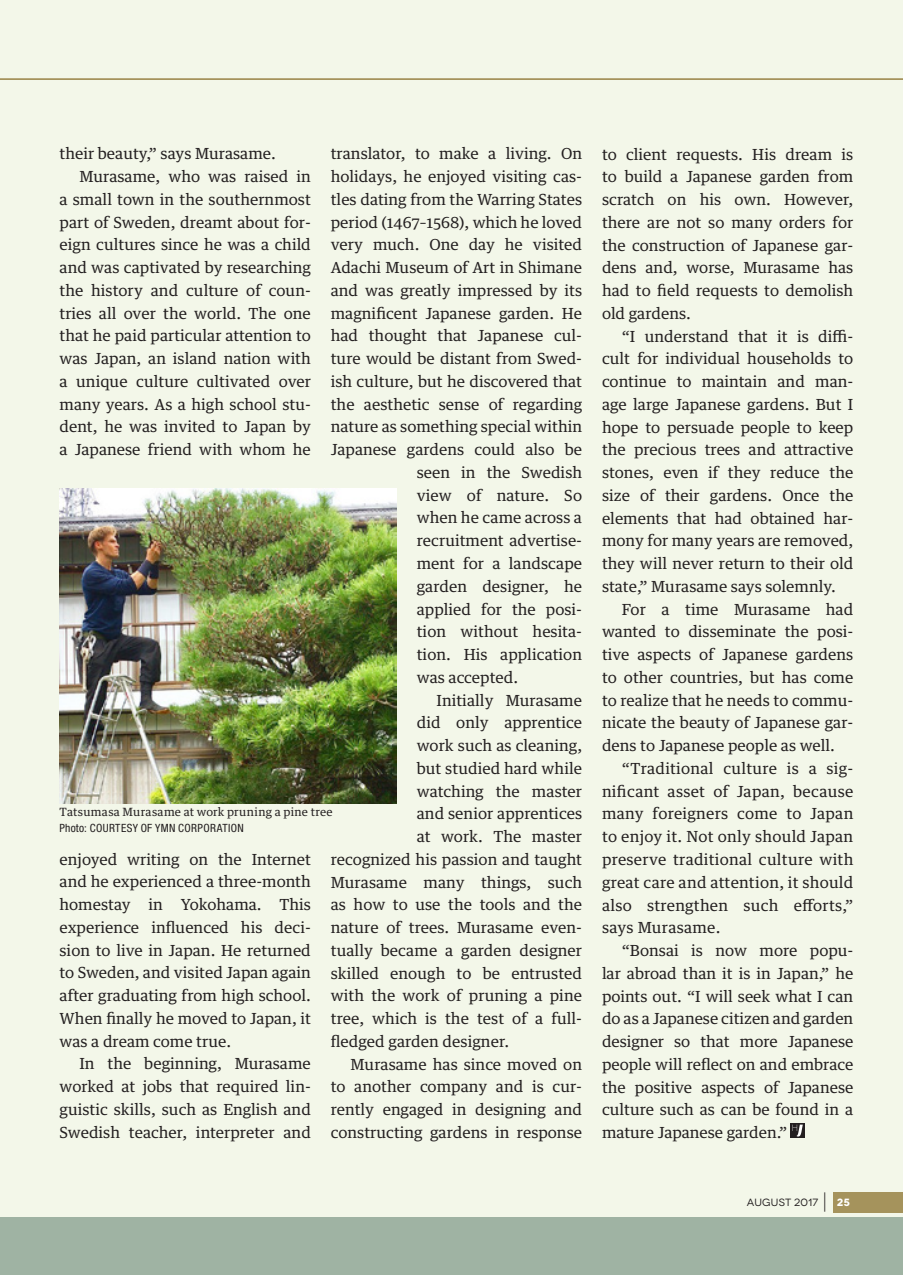
<style>
.page{position:relative;width:903px;height:1275px;background:#fff}
.page>*{position:absolute;margin:0;border:0;box-sizing:border-box;transform-origin:0 0}
.t1{font:15.4px/22.8px "Guardian Text Egyp";color:#231f20;text-align:justify}
.t2{font:11.38px "Guardian Text Egyp";letter-spacing:.025em;color:#231f20}
.t3{font:condensed 11.38px "Helvetica Neue LT Pro";letter-spacing:.03em;color:#231f20}
.t4{font:10.5px "Novecentowide";letter-spacing:.02em;color:#231f20}
.s1{font-weight:300;font-size:22.75px}
.s2{font-weight:700;color:#fff}
</style>
<div class="page">
<div style="left:0;top:0;width:903px;height:1218px;background:#f3f7e9"></div>
<div style="left:833px;top:1192px;width:70px;height:20px;background:#a5935c"></div>
<svg style="left:0;top:78px;width:903px;height:2px;background:#ae9e6c"></svg>
<svg style="left:791px;top:1123px;width:14px;height:15px"></svg>
<svg style="left:792px;top:1125px;width:11px;height:11px"></svg>
<div style="left:0;top:1218px;width:903px;height:57px;background:#9fb3a3"></div>
<img style="left:60px;top:488px;width:337px;height:316px">
<p class="t1" style="left:60px;top:141px;width:218px">their beauty,” says Murasame.</p>
<p class="t1" style="left:79px;top:164px;width:233px">Murasame, who was raised in</p>
<p class="t1" style="left:60px;top:186px;width:253px">a small town in the southernmost</p>
<p class="t1" style="left:60px;top:209px;width:253px">part of Sweden, dreamt about for-</p>
<p class="t1" style="left:60px;top:232px;width:253px">eign cultures since he was a child</p>
<p class="t1" style="left:60px;top:255px;width:253px">and was captivated by researching</p>
<p class="t1" style="left:60px;top:277px;width:253px">the history and culture of coun-</p>
<p class="t1" style="left:60px;top:300px;width:253px">tries all over the world. The one</p>
<p class="t1" style="left:60px;top:323px;width:253px">that he paid particular attention to</p>
<p class="t1" style="left:60px;top:346px;width:253px">was Japan, an island nation with</p>
<p class="t1" style="left:60px;top:368px;width:253px">a unique culture cultivated over</p>
<p class="t1" style="left:60px;top:391px;width:253px">many years. As a high school stu-</p>
<p class="t1" style="left:60px;top:414px;width:253px">dent, he was invited to Japan by</p>
<p class="t1" style="left:60px;top:437px;width:253px">a Japanese friend with whom he</p>
<p class="t1" style="left:331px;top:141px;width:253px">translator, to make a living. On</p>
<p class="t1" style="left:331px;top:164px;width:253px">holidays, he enjoyed visiting cas-</p>
<p class="t1" style="left:331px;top:186px;width:253px">tles dating from the Warring States</p>
<p class="t1" style="left:331px;top:209px;width:253px">period (1467–1568), which he loved</p>
<p class="t1" style="left:331px;top:232px;width:253px">very much. One day he visited</p>
<p class="t1" style="left:331px;top:255px;width:253px">Adachi Museum of Art in Shimane</p>
<p class="t1" style="left:331px;top:277px;width:253px">and was greatly impressed by its</p>
<p class="t1" style="left:331px;top:300px;width:253px">magnificent Japanese garden. He</p>
<p class="t1" style="left:331px;top:323px;width:253px">had thought that Japanese cul-</p>
<p class="t1" style="left:331px;top:346px;width:253px">ture would be distant from Swed-</p>
<p class="t1" style="left:331px;top:368px;width:253px">ish culture, but he discovered that</p>
<p class="t1" style="left:331px;top:391px;width:253px">the aesthetic sense of regarding</p>
<p class="t1" style="left:331px;top:414px;width:253px">nature as something special within</p>
<p class="t1" style="left:331px;top:437px;width:253px">Japanese gardens could also be</p>
<p class="t1" style="left:417px;top:459px;width:167px">seen in the Swedish</p>
<p class="t1" style="left:417px;top:482px;width:167px">view of nature. So</p>
<p class="t1" style="left:417px;top:505px;width:167px">when he came across a</p>
<p class="t1" style="left:417px;top:528px;width:167px">recruitment advertise-</p>
<p class="t1" style="left:417px;top:550px;width:167px">ment for a landscape</p>
<p class="t1" style="left:417px;top:573px;width:167px">garden designer, he</p>
<p class="t1" style="left:417px;top:596px;width:167px">applied for the posi-</p>
<p class="t1" style="left:417px;top:619px;width:167px">tion without hesita-</p>
<p class="t1" style="left:417px;top:642px;width:167px">tion. His application</p>
<p class="t1" style="left:417px;top:664px;width:103px">was accepted.</p>
<p class="t1" style="left:437px;top:687px;width:147px">Initially Murasame</p>
<p class="t1" style="left:417px;top:710px;width:167px">did only apprentice</p>
<p class="t1" style="left:417px;top:733px;width:167px">work such as cleaning,</p>
<p class="t1" style="left:417px;top:755px;width:167px">but studied hard while</p>
<p class="t1" style="left:417px;top:778px;width:167px">watching the master</p>
<p class="t1" style="left:417px;top:801px;width:167px">and senior apprentices</p>
<p class="t1" style="left:417px;top:824px;width:167px">at work. The master</p>
<p class="t1" style="left:331px;top:846px;width:253px">recognized his passion and taught</p>
<p class="t1" style="left:331px;top:869px;width:253px">Murasame many things, such</p>
<p class="t1" style="left:331px;top:892px;width:253px">as how to use the tools and the</p>
<p class="t1" style="left:331px;top:915px;width:253px">nature of trees. Murasame even-</p>
<p class="t1" style="left:331px;top:937px;width:253px">tually became a garden designer</p>
<p class="t1" style="left:331px;top:960px;width:253px">skilled enough to be entrusted</p>
<p class="t1" style="left:331px;top:983px;width:253px">with the work of pruning a pine</p>
<p class="t1" style="left:331px;top:1006px;width:253px">tree, which is the test of a full-</p>
<p class="t1" style="left:331px;top:1028px;width:180px">fledged garden designer.</p>
<p class="t1" style="left:351px;top:1051px;width:233px">Murasame has since moved on</p>
<p class="t1" style="left:331px;top:1074px;width:253px">to another company and is cur-</p>
<p class="t1" style="left:331px;top:1097px;width:253px">rently engaged in designing and</p>
<p class="t1" style="left:331px;top:1119px;width:253px">constructing gardens in response</p>
<p class="t2" style="left:60px;top:802px;width:275px">Tatsumasa Murasame at work pruning a pine tree</p>
<p class="t3" style="left:60px;top:821px;width:186px">Photo: COURTESY OF YMN CORPORATION</p>
<p class="t1" style="left:60px;top:846px;width:253px">enjoyed writing on the Internet and he experienced a three-month homestay in Yokohama. This experience influenced his deci&shy;sion to live in Japan. He returned to Sweden, and visited Japan again after graduating from high school.<br>When finally he moved to Japan, it was a dream come true.</p>
<p class="t1" style="left:60px;top:1051px;width:253px;text-indent:20px">In the beginning, Murasame worked at jobs that required lin&shy;guistic skills, such as English and Swedish teacher, interpreter and</p>
<p class="t1" style="left:602px;top:141px;width:253px">to client requests. His dream is to build a Japanese garden from scratch on his own. However, there are not so many orders for the construction of Japanese gar&shy;dens and, worse, Murasame has had to field requests to demolish old gardens.</p>
<p class="t1" style="left:602px;top:323px;width:253px;text-indent:20px">“I understand that it is diffi&shy;cult for individual households to continue to maintain and man&shy;age large Japanese gardens. But I hope to persuade people to keep the precious trees and attractive stones, even if they reduce the size of their gardens. Once the elements that had obtained har&shy;mony for many years are removed, they will never return to their old state,” Murasame says solemnly.</p>
<p class="t1" style="left:602px;top:596px;width:253px;text-indent:20px">For a time Murasame had wanted to disseminate the posi&shy;tive aspects of Japanese gardens to other countries, but has come to realize that he needs to commu&shy;nicate the beauty of Japanese gar&shy;dens to Japanese people as well.</p>
<p class="t1" style="left:602px;top:755px;width:253px;text-indent:20px">“Traditional culture is a sig&shy;nificant asset of Japan, because many foreigners come to Japan to enjoy it. Not only should Japan preserve traditional culture with great care and attention, it should also strengthen such efforts,” says Murasame.</p>
<p class="t1" style="left:602px;top:937px;width:253px;text-indent:20px">“Bonsai is now more popu&shy;lar abroad than it is in Japan,” he points out. “I will seek what I can do as a Japanese citizen and garden designer so that more Japanese people will reflect on and embrace the positive aspects of Japanese culture such as can be found in a mature Japanese garden.”</p>
<p class="t4" style="left:747px;top:1196px;width:104px">AUGUST 2017 <span class="s1">|</span> <span class="s2">25</span></p>
</div>
